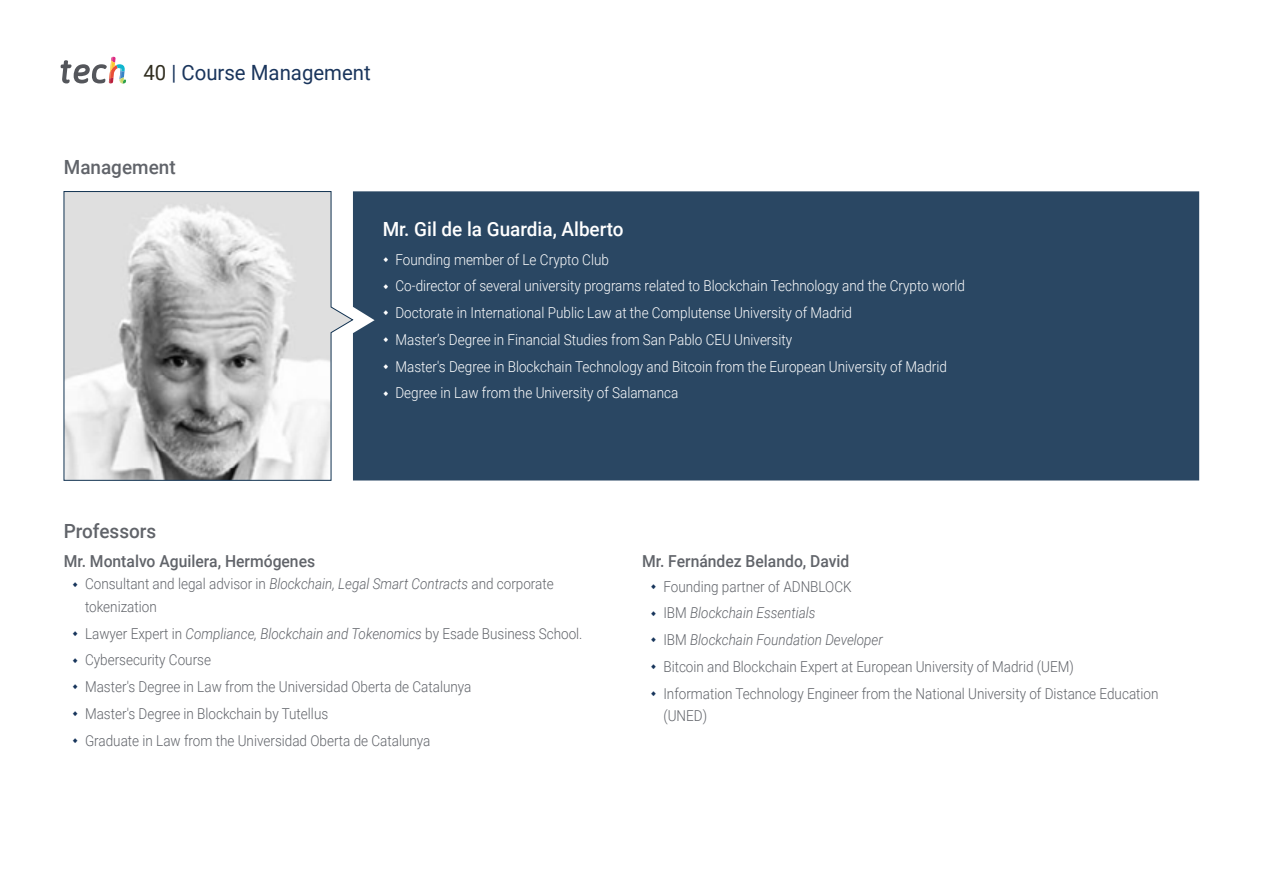
<style>
.page{position:relative;width:1263px;height:893px;background:#fff}
.page>*{position:absolute;margin:0;border:0;box-sizing:border-box;transform-origin:0 0}
.t1{font:21px "Roboto";color:#1a355c}
.t2{font:500 19.5px "Roboto";color:#fff}
.t3{font:500 19.5px "Roboto";color:#61646a}
.t4{font:500 16.5px "Roboto";color:#61646a;scale:.95 1}
.t5{font:300 15px/26.7px "Roboto";color:#61646a;scale:.9 1}
.t6{font:300 15px/26.7px "Roboto";color:#fff;scale:.9 1}
.s1{color:#312e20}
.s2{font-style:italic}
</style>
<div class="page">
<svg style="left:61px;top:57px;width:65px;height:27px"></svg>
<div style="left:353px;top:191px;width:846px;height:289px;background:#2a4763"></div>
<svg style="left:64px;top:191px;width:289px;height:290px"></svg>
<svg style="left:384px;top:257px;width:4px;height:5px"></svg>
<svg style="left:384px;top:284px;width:4px;height:5px"></svg>
<svg style="left:384px;top:310px;width:4px;height:5px"></svg>
<svg style="left:384px;top:337px;width:4px;height:5px"></svg>
<svg style="left:384px;top:364px;width:4px;height:5px"></svg>
<svg style="left:384px;top:391px;width:4px;height:5px"></svg>
<h1 class="t1" style="left:144px;top:57px;width:229px"><span class="s1">40</span> | Course Management</h1>
<h2 class="t3" style="left:64px;top:154px;width:113px">Management</h2>
<h2 class="t2" style="left:383px;top:215px;width:242px">Mr. Gil de la Guardia, Alberto</h2>
<p class="t6" style="left:395px;top:245px;width:634px">Founding member of Le Crypto Club<br>Co-director of several university programs related to Blockchain Technology and the Crypto world Doctorate in International Public Law at the Complutense University of Madrid<br>Master’s Degree in Financial Studies from San Pablo CEU University<br>Master's Degree in Blockchain Technology and Bitcoin from the European University of Madrid Degree in Law from the University of Salamanca</p>
<h2 class="t3" style="left:64px;top:517px;width:94px">Professors</h2>
<p class="t4" style="left:64px;top:550px;width:266px">Mr. Montalvo Aguilera, Hermógenes</p>
<p class="t5" style="left:85px;top:572px;width:522px;line-height:22.5px">Consultant and legal advisor in <span class="s2">Blockchain, Legal Smart Contracts</span> and corporate tokenization</p>
<p class="t5" style="left:85px;top:619px;width:554px">Lawyer Expert in <span class="s2">Compliance, Blockchain and Tokenomics</span> by Esade Business School.<br>Cybersecurity Course<br>Master's Degree in Law from the Universidad Oberta de Catalunya<br>Master's Degree in Blockchain by Tutellus<br>Graduate in Law from the Universidad Oberta de Catalunya</p>
<p class="t4" style="left:642px;top:550px;width:220px">Mr. Fernández Belando, David</p>
<p class="t5" style="left:663px;top:572px;width:552px">Founding partner of ADNBLOCK<br>IBM <span class="s2">Blockchain Essentials<br></span>IBM <span class="s2">Blockchain Foundation Developer<br></span>Bitcoin and Blockchain Expert at European University of Madrid (UEM)<br>Information Technology Engineer from the National University of Distance Education</p>
<p class="t5" style="left:663px;top:702px;width:50px">(UNED)</p>
</div>
